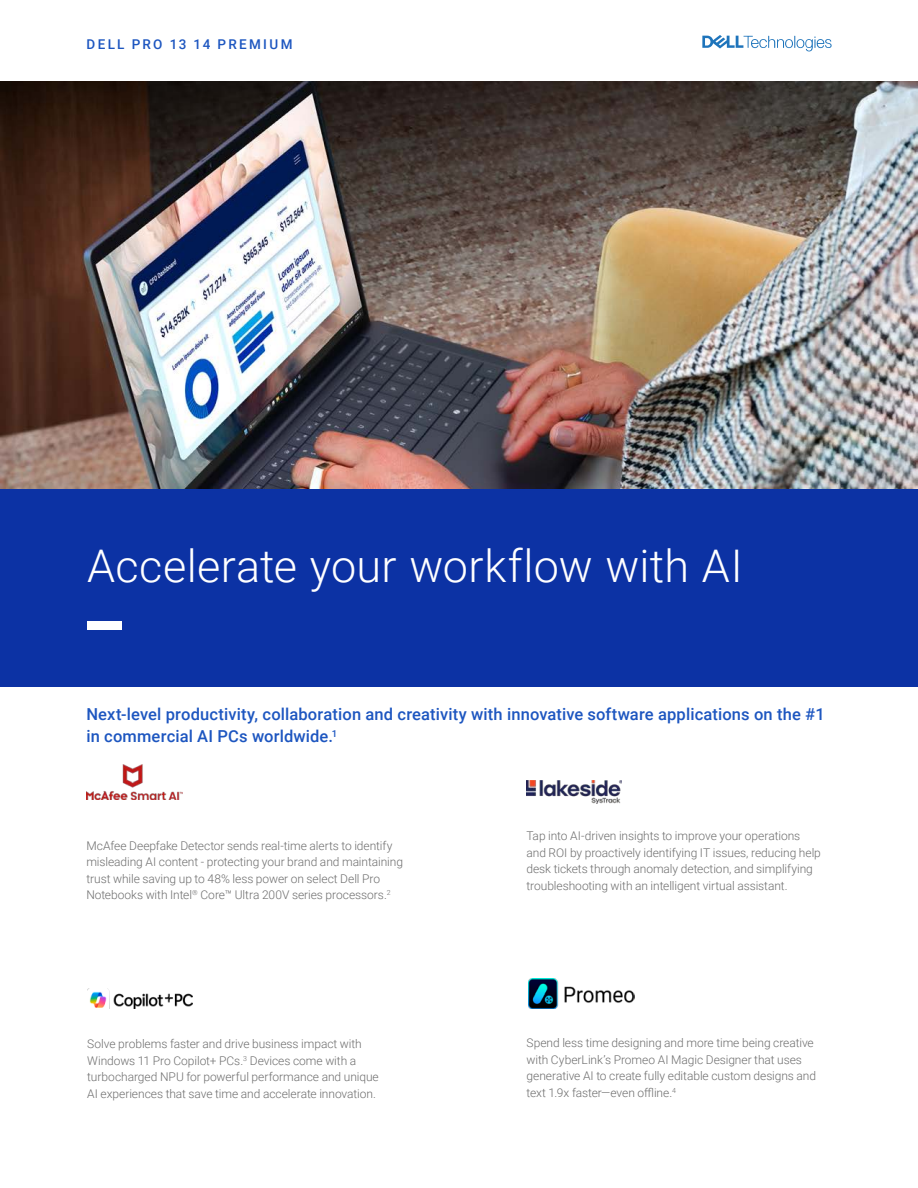
<style>
.page{position:relative;width:918px;height:1188px;background:#fff}
.page>*{position:absolute;margin:0;border:0;box-sizing:border-box;transform-origin:0 0}
.t1{font:300 45px "Roboto";letter-spacing:.005em;color:#fff}
.t2{font:500 16.5px/22.5px "Roboto";letter-spacing:.01em;color:#1d56c0}
.t3{font:500 13.5px "Roboto";letter-spacing:.17em;color:#1d56c0}
.t4{font:300 12px/16.5px "Roboto";letter-spacing:-.005em;color:#6e6e6e}
</style>
<div class="page">
<img style="left:0;top:82px;width:918px;height:408px">
<svg style="left:702px;top:35px;width:130px;height:16px"></svg>
<img style="left:86px;top:765px;width:96px;height:35px">
<img style="left:526px;top:780px;width:96px;height:24px">
<img style="left:87px;top:989px;width:106px;height:20px">
<img style="left:528px;top:979px;width:107px;height:30px">
<div style="left:0;top:490px;width:918px;height:197px;background:#0c32a4"></div>
<div style="left:87px;top:621px;width:34px;height:9px;background:#fff"></div>
<p class="t3" style="left:87px;top:35px;width:207px">DELL PRO 13 14 PREMIUM</p>
<p class="t1" style="left:87px;top:535px;width:657px">Accelerate your workflow with AI</p>
<p class="t2" style="left:86px;top:702px;width:740px">Next-level productivity, collaboration and creativity with innovative software applications on the #1 in commercial AI PCs worldwide.<sup>1</sup></p>
<p class="t4" style="left:86px;top:837px;width:318px">McAfee Deepfake Detector sends real-time alerts to identify misleading AI content - protecting your brand and maintaining trust while saving up to 48% less power on select Dell Pro Notebooks with Intel<sup>®</sup> Core™ Ultra 200V series processors.<sup>2</sup></p>
<p class="t4" style="left:87px;top:1035px;width:293px">Solve problems faster and drive business impact with Windows 11 Pro Copilot+ PCs.<sup>3</sup> Devices come with a turbocharged NPU for powerful performance and unique AI experiences that save time and accelerate innovation.</p>
<p class="t4" style="left:526px;top:827px;width:296px">Tap into AI-driven insights to improve your operations and ROI by proactively identifying IT issues, reducing help desk tickets through anomaly detection, and simplifying troubleshooting with an intelligent virtual assistant.</p>
<p class="t4" style="left:526px;top:1034px;width:291px">Spend less time designing and more time being creative with CyberLink’s Promeo AI Magic Designer that uses generative AI to create fully editable custom designs and text 1.9x faster—even offline.<sup>4</sup></p>
</div>
